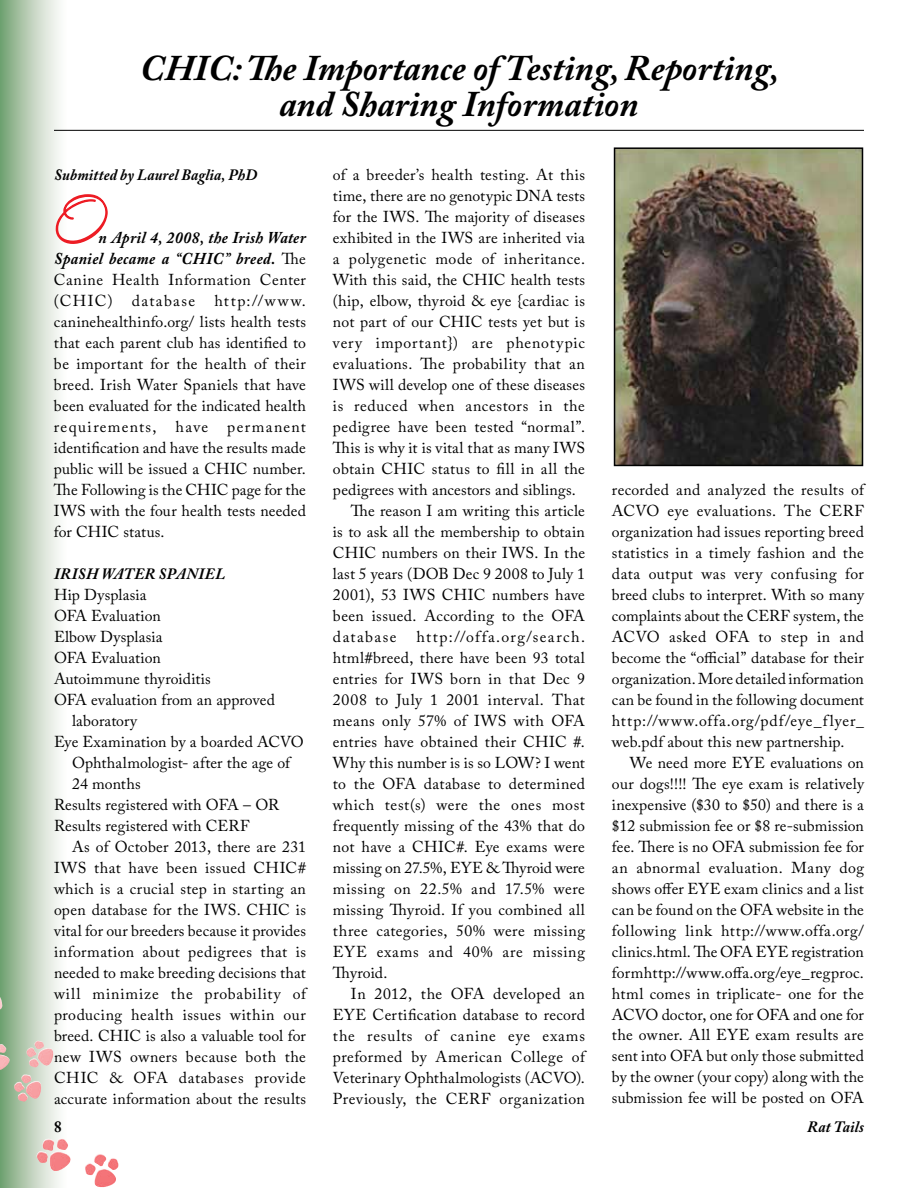
<style>
.page{position:relative;width:918px;height:1188px;background:#fff}
.page>*{position:absolute;margin:0;border:0;box-sizing:border-box;transform-origin:0 0}
.t1{font:italic 700 36px/36px "Adobe Caslon Pro";color:#000;text-align:center}
.t2{font:italic 700 16.5px/21px "Adobe Caslon Pro";letter-spacing:.02em;color:#000;text-align:right;scale:.95 1}
.t3{font:15.75px/21px "Adobe Caslon Pro";letter-spacing:.02em;color:#000;text-align:justify}
.t4{font:15.75px "Adobe Caslon Pro";letter-spacing:.055em;color:#000}
.t5{font:italic 700 15.75px "Adobe Caslon Pro";letter-spacing:.015em;color:#000;scale:.95 1}
.t6{font:15.75px "Adobe Caslon Pro";letter-spacing:.04em;color:#000}
.t7{font:15.75px "Adobe Caslon Pro";color:#000}
.t8{font:15.75px "Adobe Caslon Pro";letter-spacing:-.005em;color:#000}
.t9{font:15.75px "Adobe Caslon Pro";letter-spacing:.095em;color:#000}
.t10{font:700 15.75px "Adobe Caslon Pro";color:#000;scale:.95 1}
.s1{font-weight:400;font-style:normal;font-size:15.75px}
</style>
<div class="page">
<div style="left:0;top:0;width:69px;height:1188px;background:linear-gradient(to right,#7aa478,#fff)"></div>
<img style="left:0;top:953px;width:39px;height:89px">
<hr style="left:54px;top:130px;width:810px;height:1px;background:#000">
<svg style="left:55px;top:193px;width:53px;height:52px"></svg>
<img style="left:617px;top:150px;width:243px;height:313px">
<div style="left:614px;top:147px;width:249px;height:319px;border:2px solid #000"></div>
<h1 class="t1" style="left:140px;top:50px;width:640px">CHIC: The Importance of Testing, Reporting, and Sharing Information</h1>
<p class="t5" style="left:54px;top:165px;width:216px">Submitted by Laurel Baglia, PhD</p>
<p class="t2" style="left:54px;top:227px;width:267px">n April 4, 2008, the Irish Water<br>Spaniel became a “CHIC” breed. <span class="s1">The</span></p>
<p class="t3" style="left:54px;top:269px;width:254px">Canine Health Information Center (CHIC) database http://www. caninehealthinfo.org/ lists health tests that each parent club has identified to be important for the health of their breed. Irish Water Spaniels that have been evaluated for the indicated health requirements, have permanent identification and have the results made public will be issued a CHIC number.<br>The Following is the CHIC page for the IWS with the four health tests needed for CHIC status.</p>
<p class="t5" style="left:54px;top:564px;width:182px">IRISH WATER SPANIEL</p>
<p class="t3" style="left:54px;top:584px;width:94px">Hip Dysplasia</p>
<p class="t8" style="left:54px;top:606px;width:108px">OFA Evaluation</p>
<p class="t3" style="left:54px;top:626px;width:110px">Elbow Dysplasia</p>
<p class="t8" style="left:54px;top:648px;width:108px">OFA Evaluation</p>
<p class="t7" style="left:54px;top:669px;width:158px">Autoimmune thyroiditis</p>
<p class="t7" style="left:54px;top:690px;width:222px">OFA evaluation from an approved</p>
<p class="t3" style="left:72px;top:710px;width:67px">laboratory</p>
<p class="t3" style="left:54px;top:731px;width:251px">Eye Examination by a boarded ACVO</p>
<p class="t3" style="left:72px;top:752px;width:220px">Ophthalmologist- after the age of</p>
<p class="t3" style="left:72px;top:773px;width:70px">24 months</p>
<p class="t3" style="left:54px;top:794px;width:227px">Results registered with OFA – OR</p>
<p class="t3" style="left:54px;top:815px;width:197px">Results registered with CERF</p>
<p class="t3" style="left:72px;top:836px;width:235px">As of October 2013, there are 231</p>
<p class="t3" style="left:54px;top:857px;width:253px">IWS that have been issued CHIC#</p>
<p class="t3" style="left:54px;top:878px;width:253px">which is a crucial step in starting an</p>
<p class="t3" style="left:54px;top:899px;width:254px">open database for the IWS. CHIC is</p>
<p class="t3" style="left:54px;top:920px;width:253px">vital for our breeders because it provides</p>
<p class="t3" style="left:54px;top:941px;width:254px">information about pedigrees that is</p>
<p class="t3" style="left:54px;top:962px;width:253px">needed to make breeding decisions that</p>
<p class="t4" style="left:54px;top:984px;width:254px">will minimize the probability of</p>
<p class="t3" style="left:54px;top:1004px;width:254px">producing health issues within our</p>
<p class="t3" style="left:54px;top:1025px;width:253px">breed. CHIC is also a valuable tool for</p>
<p class="t3" style="left:54px;top:1046px;width:254px">new IWS owners because both the</p>
<p class="t6" style="left:54px;top:1068px;width:254px">CHIC &amp; OFA databases provide</p>
<p class="t3" style="left:54px;top:1088px;width:254px">accurate information about the results</p>
<p class="t3" style="left:333px;top:164px;width:253px">of a breeder’s health testing. At this</p>
<p class="t3" style="left:333px;top:185px;width:254px">time, there are no genotypic DNA tests</p>
<p class="t3" style="left:333px;top:206px;width:254px">for the IWS. The majority of diseases</p>
<p class="t3" style="left:333px;top:227px;width:254px">exhibited in the IWS are inherited via</p>
<p class="t3" style="left:333px;top:248px;width:254px">a polygenetic mode of inheritance.</p>
<p class="t3" style="left:333px;top:269px;width:253px">With this said, the CHIC health tests</p>
<p class="t3" style="left:333px;top:290px;width:253px">(hip, elbow, thyroid &amp; eye {cardiac is</p>
<p class="t3" style="left:333px;top:311px;width:254px">not part of our CHIC tests yet but is</p>
<p class="t4" style="left:333px;top:333px;width:253px">very important}) are phenotypic</p>
<p class="t3" style="left:333px;top:353px;width:253px">evaluations. The probability that an</p>
<p class="t3" style="left:333px;top:374px;width:254px">IWS will develop one of these diseases</p>
<p class="t6" style="left:333px;top:396px;width:254px">is reduced when ancestors in the</p>
<p class="t3" style="left:333px;top:416px;width:254px">pedigree have been tested “normal”.</p>
<p class="t3" style="left:333px;top:437px;width:254px">This is why it is vital that as many IWS</p>
<p class="t3" style="left:333px;top:458px;width:254px">obtain CHIC status to fill in all the</p>
<p class="t3" style="left:333px;top:479px;width:244px">pedigrees with ancestors and siblings.</p>
<p class="t3" style="left:351px;top:500px;width:235px">The reason I am writing this article</p>
<p class="t3" style="left:333px;top:521px;width:253px">is to ask all the membership to obtain</p>
<p class="t3" style="left:333px;top:542px;width:254px">CHIC numbers on their IWS. In the</p>
<p class="t3" style="left:333px;top:563px;width:254px">last 5 years (DOB Dec 9 2008 to July 1</p>
<p class="t3" style="left:333px;top:584px;width:254px">2001), 53 IWS CHIC numbers have</p>
<p class="t3" style="left:333px;top:605px;width:254px">been issued. According to the OFA</p>
<p class="t9" style="left:333px;top:627px;width:65px">database</p>
<p class="t3" style="left:333px;top:626px;width:254px;text-indent:83px">http://offa.org/search. html#breed, there have been 93 total entries for IWS born in that Dec 9<br>2008 to July 1 2001 interval. That means only 57% of IWS with OFA entries have obtained their CHIC #.<br>Why this number is is so LOW? I went to the OFA database to determined which test(s) were the ones most frequently missing of the 43% that do not have a CHIC#. Eye exams were missing on 27.5%, EYE &amp; Thyroid were missing on 22.5% and 17.5% were missing Thyroid. If you combined all three categories, 50% were missing EYE exams and 40% are missing Thyroid.</p>
<p class="t3" style="left:333px;top:983px;width:254px;text-indent:18px">In 2012, the OFA developed an EYE Certification database to record the results of canine eye exams preformed by American College of Veterinary Ophthalmologists (ACVO).<br>Previously, the CERF organization</p>
<p class="t3" style="left:612px;top:479px;width:254px">recorded and analyzed the results of ACVO eye evaluations. The CERF organization had issues reporting breed statistics in a timely fashion and the data output was very confusing for breed clubs to interpret. With so many complaints about the CERF system, the ACVO asked OFA to step in and become the “official” database for their organization. More detailed information can be found in the following document http://www.offa.org/pdf/eye_flyer_ web.pdf about this new partnership.</p>
<p class="t3" style="left:612px;top:752px;width:254px;text-indent:18px">We need more EYE evaluations on our dogs!!!! The eye exam is relatively inexpensive ($30 to $50) and there is a $12 submission fee or $8 re-submission fee. There is no OFA submission fee for an abnormal evaluation. Many dog shows offer EYE exam clinics and a list can be found on the OFA website in the following link http://www.offa.org/ clinics.html. The OFA EYE registration formhttp://www.offa.org/eye_regproc. html comes in triplicate- one for the ACVO doctor, one for OFA and one for the owner. All EYE exam results are sent into OFA but only those submitted by the owner (your copy) along with the submission fee will be posted on OFA</p>
<p class="t10" style="left:54px;top:1117px;width:9px">8</p>
<p class="t5" style="left:807px;top:1117px;width:61px">Rat Tails</p>
</div>
